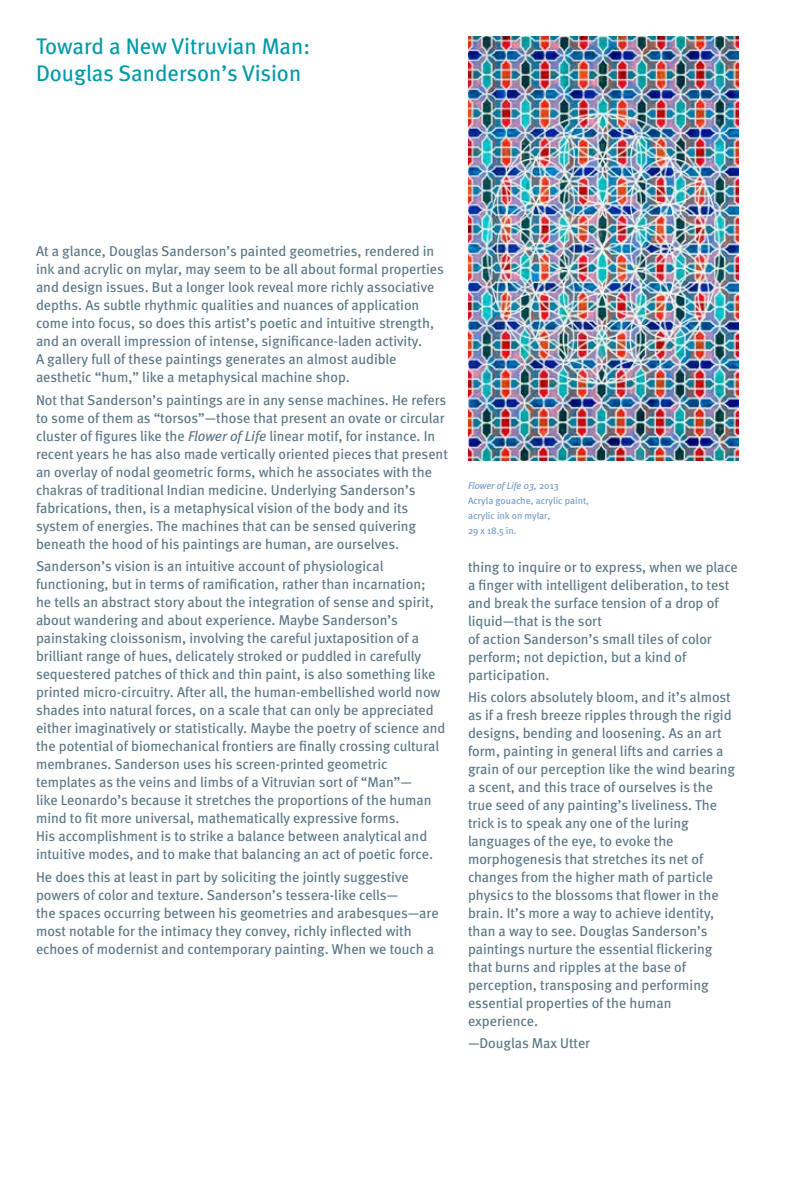
<style>
.page{position:relative;width:810px;height:1188px;background:#fff}
.page>*{position:absolute;margin:0;border:0;box-sizing:border-box;transform-origin:0 0}
.t1{font:22.5px/27px "Meta";color:#0099a8}
.t2{font:14.25px/18px "Meta";color:#597585}
.t3{font:9.75px/15px "Meta";color:#7399c6}
.s1{font-style:italic}
</style>
<div class="page">
<img style="left:468px;top:36px;width:270px;height:425px">
<h1 class="t1" style="left:36px;top:32px;width:276px">Toward a New Vitruvian Man:<br>Douglas Sanderson’s Vision</h1>
<p class="t2" style="left:36px;top:242px;width:409px">At a glance, Douglas Sanderson’s painted geometries, rendered in ink and acrylic on mylar, may seem to be all about formal properties and design issues. But a longer look reveal more richly associative depths. As subtle rhythmic qualities and nuances of application come into focus, so does this artist’s poetic and intuitive strength, and an overall impression of intense, significance-laden activity.<br>A gallery full of these paintings generates an almost audible aesthetic “hum,” like a metaphysical machine shop.</p>
<p class="t2" style="left:36px;top:390px;width:413px">Not that Sanderson’s paintings are in any sense machines. He refers to some of them as “torsos”—those that present an ovate or circular cluster of figures like the <span class="s1">Flower of Life</span> linear motif, for instance. In recent years he has also made vertically oriented pieces that present an overlay of nodal geometric forms, which he associates with the chakras of traditional Indian medicine. Underlying Sanderson’s fabrications, then, is a metaphysical vision of the body and its system of energies. The machines that can be sensed quivering beneath the hood of his paintings are human, are ourselves.</p>
<p class="t2" style="left:36px;top:557px;width:411px">Sanderson’s vision is an intuitive account of physiological functioning, but in terms of ramification, rather than incarnation;<br>he tells an abstract story about the integration of sense and spirit, about wandering and about experience. Maybe Sanderson’s painstaking cloissonism, involving the careful juxtaposition of a brilliant range of hues, delicately stroked or puddled in carefully sequestered patches of thick and thin paint, is also something like printed micro-circuitry. After all, the human-embellished world now shades into natural forces, on a scale that can only be appreciated either imaginatively or statistically. Maybe the poetry of science and the potential of biomechanical frontiers are finally crossing cultural membranes. Sanderson uses his screen-printed geometric templates as the veins and limbs of a Vitruvian sort of “Man”—<br>like Leonardo’s because it stretches the proportions of the human mind to fit more universal, mathematically expressive forms.<br>His accomplishment is to strike a balance between analytical and intuitive modes, and to make that balancing an act of poetic force.</p>
<p class="t2" style="left:36px;top:867px;width:404px">He does this at least in part by soliciting the jointly suggestive powers of color and texture. Sanderson’s tessera-like cells—<br>the spaces occurring between his geometries and arabesques—are most notable for the intimacy they convey, richly inflected with echoes of modernist and contemporary painting. When we touch a</p>
<p class="t3" style="left:468px;top:477px;width:122px"><span class="s1">Flower of Life 03,</span> 2013<br>Acryla gouache, acrylic paint, acrylic ink on mylar,<br>29 x 18.5 in.</p>
<p class="t2" style="left:468px;top:557px;width:271px">thing to inquire or to express, when we place a finger with intelligent deliberation, to test and break the surface tension of a drop of liquid—that is the sort<br>of action Sanderson’s small tiles of color perform; not depiction, but a kind of participation.</p>
<p class="t2" style="left:468px;top:688px;width:269px">His colors absolutely bloom, and it’s almost as if a fresh breeze ripples through the rigid designs, bending and loosening. As an art form, painting in general lifts and carries a grain of our perception like the wind bearing a scent, and this trace of ourselves is the true seed of any painting’s liveliness. The trick is to speak any one of the luring languages of the eye, to evoke the morphogenesis that stretches its net of changes from the higher math of particle physics to the blossoms that flower in the brain. It’s more a way to achieve identity, than a way to see. Douglas Sanderson’s paintings nurture the essential flickering that burns and ripples at the base of perception, transposing and performing essential properties of the human experience.</p>
<p class="t2" style="left:468px;top:1034px;width:124px">—Douglas Max Utter</p>
</div>
